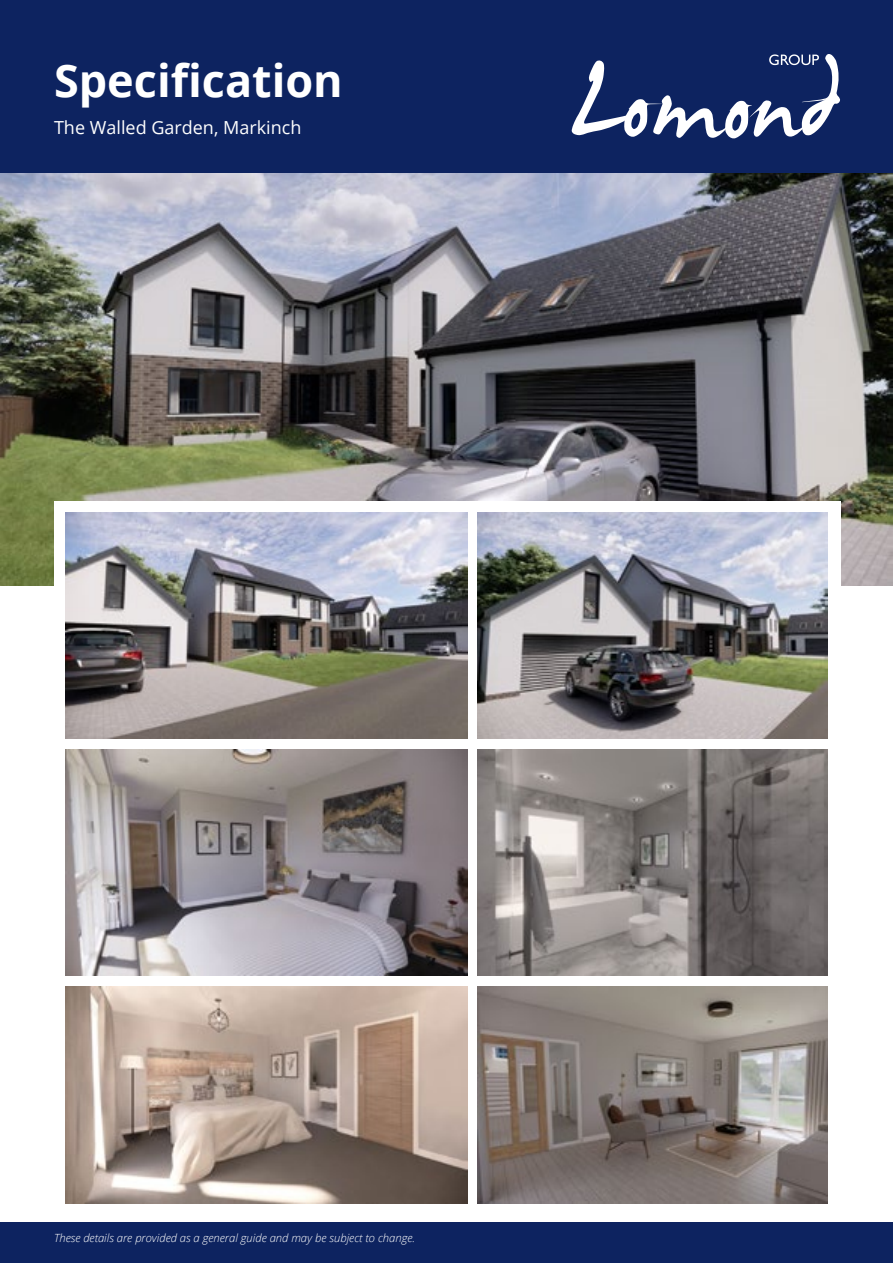
<style>
.page{position:relative;width:893px;height:1263px;background:#fff}
.page>*{position:absolute;margin:0;border:0;box-sizing:border-box;transform-origin:0 0}
.t1{font:700 45px "Open Sans";color:#fff}
.t2{font:18px "Open Sans";color:#fff}
.t3{font:italic 300 11.25px "Open Sans";color:#fff}
</style>
<div class="page">
<img style="left:0;top:172px;width:893px;height:413px">
<div style="left:54px;top:502px;width:786px;height:206px;background:#fff"></div>
<div style="left:0;top:1222px;width:893px;height:41px;background:#0d2360"></div>
<div style="left:0;top:0;width:893px;height:172px;background:#0d2360"></div>
<svg style="left:572px;top:54px;width:268px;height:84px"></svg>
<img style="left:478px;top:986px;width:350px;height:218px">
<img style="left:65px;top:986px;width:402px;height:217px">
<img style="left:478px;top:749px;width:350px;height:226px">
<img style="left:65px;top:749px;width:402px;height:226px">
<img style="left:65px;top:512px;width:402px;height:226px">
<img style="left:478px;top:512px;width:350px;height:226px">
<h1 class="t1" style="left:54px;top:49px;width:290px">Specification</h1>
<h2 class="t2" style="left:54px;top:115px;width:249px">The Walled Garden, Markinch</h2>
<p class="t3" style="left:54px;top:1230px;width:363px">These details are provided as a general guide and may be subject to change.</p>
</div>
